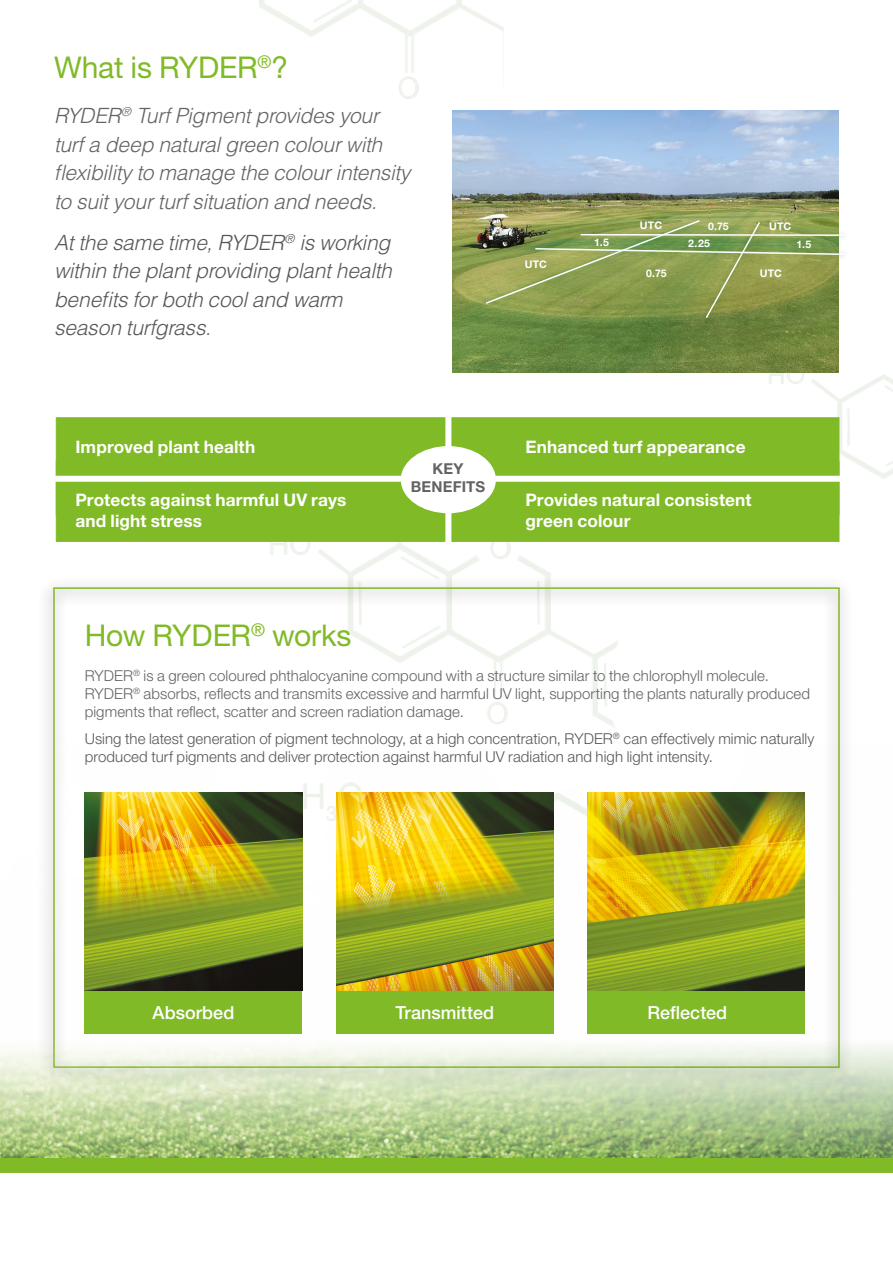
<style>
.page{position:relative;width:893px;height:1263px;background:#fff}
.page>*{position:absolute;margin:0;border:0;box-sizing:border-box;transform-origin:0 0}
.t1{font:30px "Helvetica Neue";letter-spacing:-.005em;color:#80ba27}
.t2{font:italic 300 21px/28.5px "Helvetica";letter-spacing:-.01em;color:#646363}
.t3{font:italic 300 21px/28.5px "Helvetica";letter-spacing:-.01em;color:#575756}
.t4{font:500 18px "Helvetica Neue";color:#fff}
.t5{font:700 17.25px/20.7px "Helvetica Neue";letter-spacing:.01em;color:#fff}
.t6{font:300 15px/18px "Helvetica Neue";letter-spacing:.005em;color:#646363}
.t7{font:300 15px/18px "Helvetica Neue";letter-spacing:.005em;color:#575756}
.t8{font:700 15px/18px "Helvetica Neue";letter-spacing:.015em;color:#646363;text-align:center}
.t9{font:700 10.5px "Helvetica Neue";letter-spacing:.01em;color:#fff}
</style>
<div class="page">
<img style="left:55px;top:465px;width:496px;height:112px">
<img style="left:746px;top:372px;width:147px;height:168px">
<img style="left:259px;top:0;width:244px;height:99px">
<div style="left:56px;top:417px;width:783px;height:98px;background:#80ba27;border:1px solid #80ba27"></div>
<div style="left:56px;top:461px;width:783px;height:81px;background:#80ba27;border:1px solid #80ba27"></div>
<div style="left:54px;top:476px;width:792px;height:6px;background:#fff"></div>
<div style="left:445px;top:415px;width:6px;height:132px;background:#fff"></div>
<div style="left:401px;top:446px;width:95px;height:67px;background:#fff;border-radius:50%"></div>
<img style="left:453px;top:110px;width:386px;height:262px">
<div style="left:38px;top:577px;width:815px;height:509px;background:#000;opacity:.75"></div>
<div style="left:481px;top:215px;width:223px;height:94px;background:#005f27;opacity:.35"></div>
<div style="left:701px;top:217px;width:64px;height:106px;background:#005f27;opacity:.35"></div>
<svg style="left:484px;top:219px;width:360px;height:101px;background:#8a9b52"></svg>
<div style="left:575px;top:228px;width:274px;height:13px;background:#005f27;opacity:.35"></div>
<hr style="left:580px;top:234px;width:264px;height:2px;background:#fff">
<img style="left:0;top:743px;width:893px;height:415px">
<div style="left:587px;top:988px;width:218px;height:46px;background:#80ba27"></div>
<img style="left:587px;top:792px;width:218px;height:198px">
<div style="left:336px;top:988px;width:218px;height:46px;background:#80ba27"></div>
<img style="left:336px;top:792px;width:218px;height:198px">
<div style="left:85px;top:988px;width:217px;height:46px;background:#80ba27"></div>
<img style="left:85px;top:792px;width:217px;height:198px">
<div style="left:0;top:1158px;width:893px;height:14px;background:#80ba27"></div>
<h1 class="t1" style="left:54px;top:49px;width:236px">What is RYDER<sup>®</sup>?</h1>
<h2 class="t2" style="left:54px;top:101px;width:358px">RYDER<sup>®</sup> Turf Pigment provides your turf a deep natural green colour with flexibility to manage the colour intensity to suit your turf situation and needs.</h2>
<h2 class="t3" style="left:54px;top:228px;width:339px">At the same time, RYDER<sup>®</sup> is working within the plant providing plant health benefits for both cool and warm season turfgrass.</h2>
<p class="t9" style="left:525px;top:257px;width:24px">UTC</p>
<p class="t9" style="left:640px;top:219px;width:24px">UTC</p>
<p class="t9" style="left:769px;top:219px;width:24px">UTC</p>
<p class="t9" style="left:646px;top:266px;width:22px">0.75</p>
<p class="t9" style="left:760px;top:266px;width:24px">UTC</p>
<p class="t9" style="left:708px;top:220px;width:22px">0.75</p>
<p class="t9" style="left:594px;top:235px;width:16px">1.5</p>
<p class="t9" style="left:688px;top:236px;width:23px">2.25</p>
<p class="t9" style="left:796px;top:237px;width:16px">1.5</p>
<p class="t5" style="left:75px;top:436px;width:181px">Improved plant health</p>
<p class="t5" style="left:525px;top:436px;width:222px">Enhanced turf appearance</p>
<p class="t5" style="left:525px;top:489px;width:228px">Provides natural consistent green colour</p>
<p class="t8" style="left:411px;top:459px;width:76px">KEY<br>BENEFITS</p>
<p class="t5" style="left:75px;top:489px;width:273px">Protects against harmful UV rays and light stress</p>
<h1 class="t1" style="left:85px;top:618px;width:268px">How RYDER<sup>®</sup> works</h1>
<p class="t6" style="left:85px;top:667px;width:727px">RYDER<sup>®</sup> is a green coloured phthalocyanine compound with a structure similar to the chlorophyll molecule.<br>RYDER<sup>®</sup> absorbs, reflects and transmits excessive and harmful UV light, supporting the plants naturally produced pigments that reflect, scatter and screen radiation damage.</p>
<p class="t7" style="left:85px;top:729px;width:731px">Using the latest generation of pigment technology, at a high concentration, RYDER<sup>®</sup> can effectively mimic naturally produced turf pigments and deliver protection against harmful UV radiation and high light intensity.</p>
<p class="t4" style="left:153px;top:1002px;width:83px">Absorbed</p>
<p class="t4" style="left:395px;top:1002px;width:100px">Transmitted</p>
<p class="t4" style="left:647px;top:1002px;width:81px">Reflected</p>
</div>
